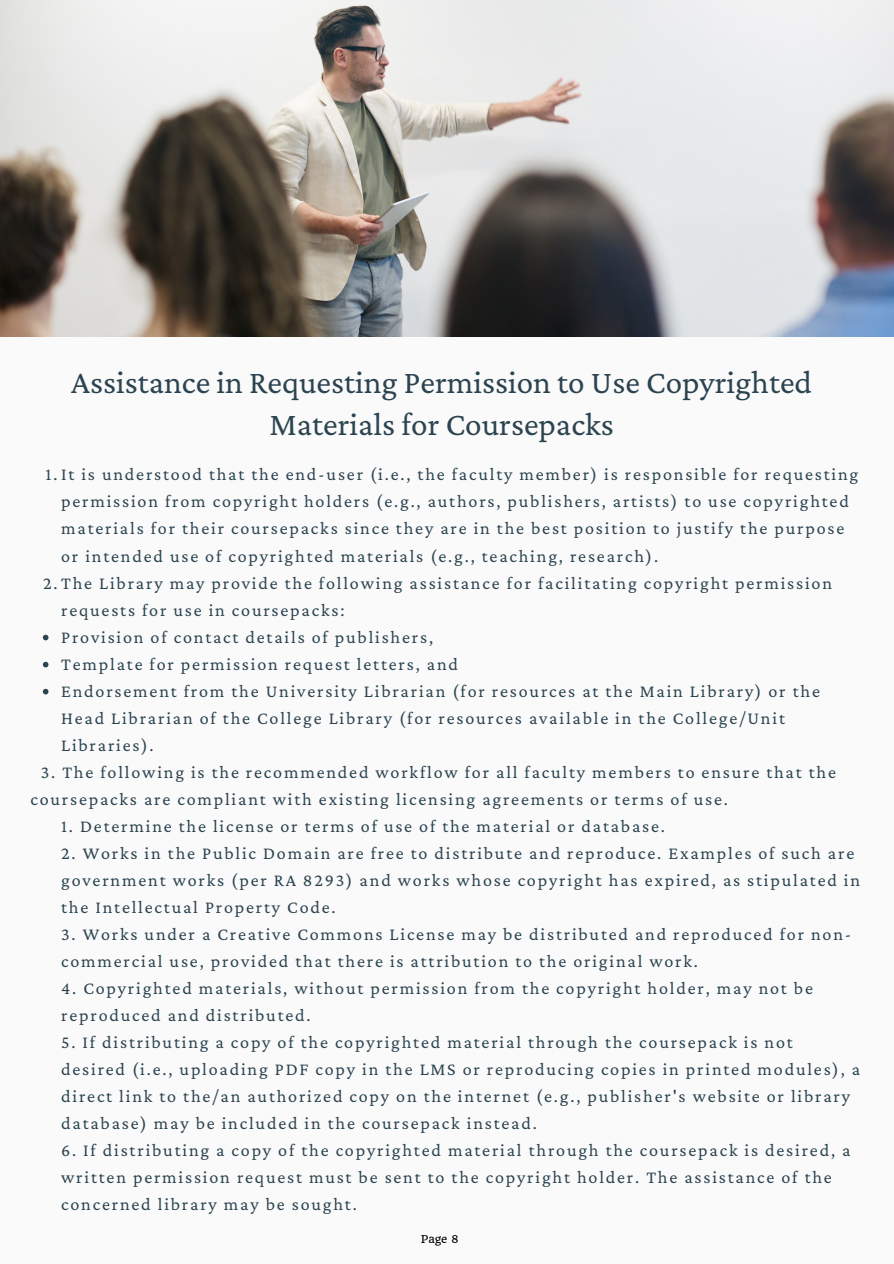
<style>
.page{position:relative;width:894px;height:1264px;background:#fff}
.page>*{position:absolute;margin:0;border:0;box-sizing:border-box;transform-origin:0 0}
.t1{font:33.15px/41.7px "Crimson Pro";color:#2c4450;text-align:center}
.t2{font:18px/27px "Crimson Pro";letter-spacing:.1em;color:#2c4450}
.t3{font:10.65px "Quando";color:#000}
</style>
<div class="page">
<div style="left:0;top:0;width:893px;height:1263px;background:#fafafa"></div>
<img style="left:0;top:0;width:893px;height:336px">
<svg style="left:43px;top:634px;width:5px;height:6px"></svg>
<svg style="left:43px;top:661px;width:5px;height:6px"></svg>
<svg style="left:43px;top:688px;width:5px;height:6px"></svg>
<p class="t1" style="left:71px;top:361px;width:742px">Assistance in Requesting Permission to Use Copyrighted<br>Materials for Coursepacks</p>
<p class="t2" style="left:61px;top:461px;width:798px;text-indent:-16px">1.It is understood that the end-user (i.e., the faculty member) is responsible for requesting permission from copyright holders (e.g., authors, publishers, artists) to use copyrighted materials for their coursepacks since they are in the best position to justify the purpose or intended use of copyrighted materials (e.g., teaching, research).</p>
<p class="t2" style="left:61px;top:569px;width:772px;text-indent:-18px">2.The Library may provide the following assistance for facilitating copyright permission requests for use in coursepacks:</p>
<p class="t2" style="left:61px;top:623px;width:373px">Provision of contact details of publishers,</p>
<p class="t2" style="left:61px;top:650px;width:398px">Template for permission request letters, and</p>
<p class="t2" style="left:61px;top:677px;width:760px">Endorsement from the University Librarian (for resources at the Main Library) or the<br>Head Librarian of the College Library (for resources available in the College/Unit<br>Libraries).</p>
<p class="t2" style="left:30px;top:758px;width:806px;text-indent:10px">3. The following is the recommended workflow for all faculty members to ensure that the coursepacks are compliant with existing licensing agreements or terms of use.</p>
<p class="t2" style="left:61px;top:812px;width:605px">1. Determine the license or terms of use of the material or database.</p>
<p class="t2" style="left:61px;top:839px;width:800px">2. Works in the Public Domain are free to distribute and reproduce. Examples of such are government works (per RA 8293) and works whose copyright has expired, as stipulated in the Intellectual Property Code.</p>
<p class="t2" style="left:61px;top:920px;width:791px">3. Works under a Creative Commons License may be distributed and reproduced for non&shy;commercial use, provided that there is attribution to the original work.</p>
<p class="t2" style="left:61px;top:974px;width:753px">4. Copyrighted materials, without permission from the copyright holder, may not be reproduced and distributed.</p>
<p class="t2" style="left:61px;top:1028px;width:800px">5. If distributing a copy of the copyrighted material through the coursepack is not desired (i.e., uploading PDF copy in the LMS or reproducing copies in printed modules), a direct link to the/an authorized copy on the internet (e.g., publisher's website or library database) may be included in the coursepack instead.</p>
<p class="t2" style="left:61px;top:1136px;width:790px">6. If distributing a copy of the copyrighted material through the coursepack is desired, a written permission request must be sent to the copyright holder. The assistance of the concerned library may be sought.</p>
<p class="t3" style="left:421px;top:1232px;width:39px">Page 8</p>
</div>
